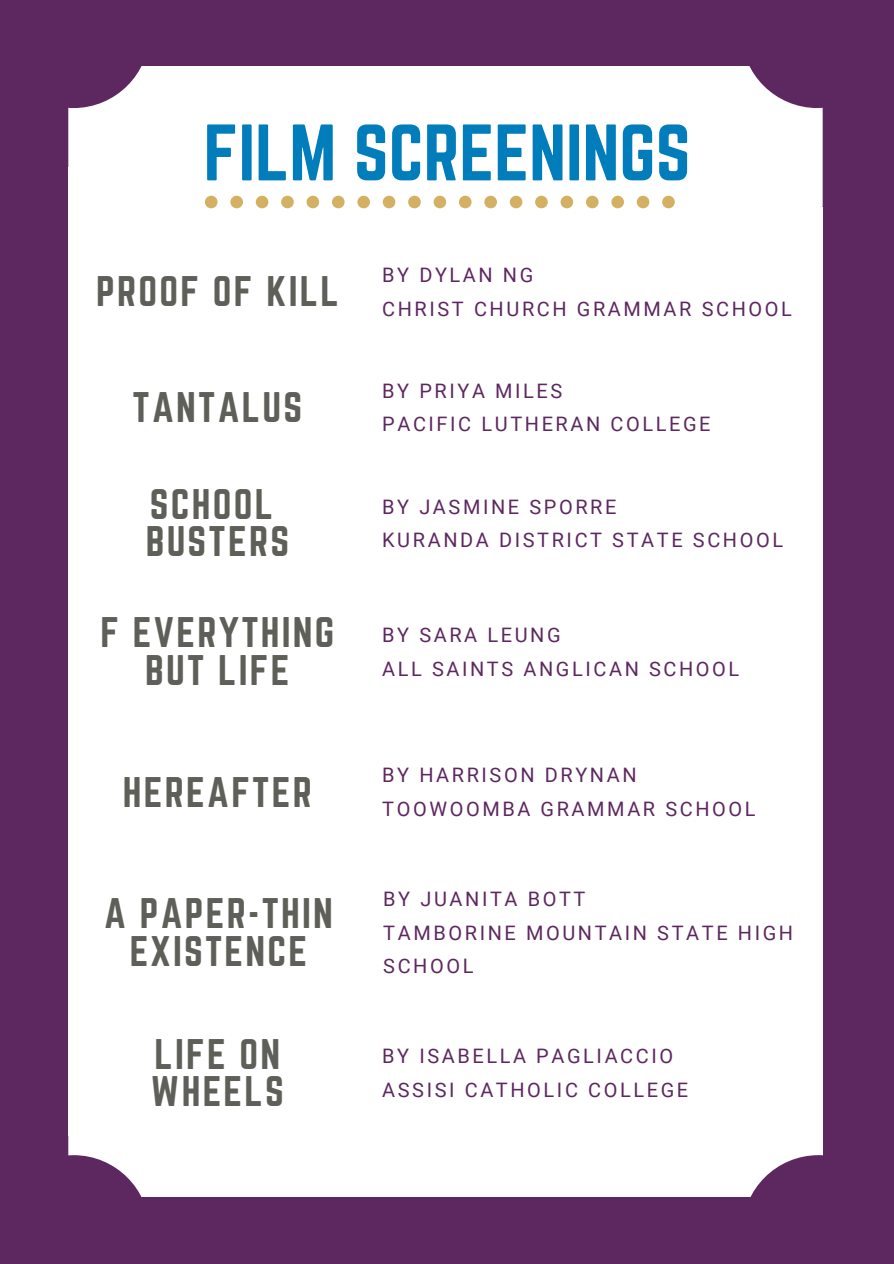
<style>
.page{position:relative;width:894px;height:1264px;background:#fff}
.page>*{position:absolute;margin:0;border:0;box-sizing:border-box;transform-origin:0 0}
.t1{font:69.9px "Norwester";color:#007dba}
.t2{font:37.5px/37.2px "Norwester";letter-spacing:.06em;color:#5f5f59}
.t3{font:19.95px/33.8px "Roboto";letter-spacing:.13em;color:#5d285f}
</style>
<div class="page">
<div style="left:0;top:0;width:893px;height:1263px;background:#5d285f"></div>
<svg style="left:68px;top:1052px;width:754px;height:144px;background:#efeaf0"></svg>
<div style="left:68px;top:66px;width:754px;height:141px;background:#fff"></div>
<div style="left:68px;top:167px;width:753px;height:968px;background:#fff"></div>
<div style="left:332px;top:196px;width:12px;height:12px;background:#d3b062;border-radius:50%"></div>
<div style="left:357px;top:196px;width:13px;height:12px;background:#d3b062;border-radius:50%"></div>
<div style="left:306px;top:196px;width:13px;height:12px;background:#d3b062;border-radius:50%"></div>
<div style="left:408px;top:196px;width:12px;height:12px;background:#d3b062;border-radius:50%"></div>
<svg style="left:205px;top:196px;width:12px;height:12px"></svg>
<div style="left:433px;top:196px;width:13px;height:12px;background:#d3b062;border-radius:50%"></div>
<div style="left:230px;top:196px;width:13px;height:12px;background:#d3b062;border-radius:50%"></div>
<div style="left:256px;top:196px;width:12px;height:12px;background:#d3b062;border-radius:50%"></div>
<div style="left:281px;top:196px;width:13px;height:12px;background:#d3b062;border-radius:50%"></div>
<div style="left:382px;top:196px;width:13px;height:12px;background:#d3b062;border-radius:50%"></div>
<div style="left:585px;top:196px;width:13px;height:12px;background:#d3b062;border-radius:50%"></div>
<div style="left:611px;top:196px;width:12px;height:12px;background:#d3b062;border-radius:50%"></div>
<div style="left:636px;top:196px;width:13px;height:12px;background:#d3b062;border-radius:50%"></div>
<div style="left:662px;top:196px;width:12px;height:12px;background:#d3b062;border-radius:50%"></div>
<div style="left:560px;top:196px;width:13px;height:12px;background:#d3b062;border-radius:50%"></div>
<div style="left:484px;top:196px;width:13px;height:12px;background:#d3b062;border-radius:50%"></div>
<div style="left:509px;top:196px;width:13px;height:12px;background:#d3b062;border-radius:50%"></div>
<div style="left:459px;top:196px;width:12px;height:12px;background:#d3b062;border-radius:50%"></div>
<div style="left:535px;top:196px;width:12px;height:12px;background:#d3b062;border-radius:50%"></div>
<p class="t1" style="left:203px;top:110px;width:488px">FILM SCREENINGS</p>
<p class="t2" style="left:96px;top:273px;width:244px">PROOF OF KILL</p>
<h2 class="t2" style="left:133px;top:388px;width:171px">TANTALUS</h2>
<h1 class="t3" style="left:382px;top:258px;width:153px">BY DYLAN NG</h1>
<h2 class="t3" style="left:382px;top:292px;width:411px">CHRIST CHURCH GRAMMAR SCHOOL</h2>
<h2 class="t3" style="left:382px;top:374px;width:182px">BY PRIYA MILES</h2>
<h2 class="t3" style="left:382px;top:408px;width:330px">PACIFIC LUTHERAN COLLEGE</h2>
<h2 class="t2" style="left:146px;top:485px;width:145px">SCHOOL<br>BUSTERS</h2>
<h2 class="t3" style="left:382px;top:490px;width:236px">BY JASMINE SPORRE</h2>
<h2 class="t3" style="left:382px;top:523px;width:402px">KURANDA DISTRICT STATE SCHOOL</h2>
<p class="t2" style="left:100px;top:614px;width:235px;text-align:center">F EVERYTHING<br>BUT LIFE</p>
<p class="t3" style="left:382px;top:618px;width:180px">BY SARA LEUNG</p>
<p class="t3" style="left:382px;top:652px;width:358px">ALL SAINTS ANGLICAN SCHOOL</p>
<p class="t2" style="left:123px;top:773px;width:190px">HEREAFTER</p>
<p class="t3" style="left:382px;top:758px;width:256px">BY HARRISON DRYNAN</p>
<p class="t3" style="left:382px;top:792px;width:375px">TOOWOOMBA GRAMMAR SCHOOL</p>
<p class="t2" style="left:104px;top:894px;width:230px;text-align:center">A PAPER-THIN<br>EXISTENCE</p>
<p class="t3" style="left:383px;top:882px;width:204px">BY JUANITA BOTT</p>
<p class="t3" style="left:383px;top:915px;width:411px">TAMBORINE MOUNTAIN STATE HIGH<br>SCHOOL</p>
<p class="t2" style="left:151px;top:1035px;width:134px">LIFE ON<br>WHEELS</p>
<p class="t3" style="left:382px;top:1039px;width:292px">BY ISABELLA PAGLIACCIO</p>
<p class="t3" style="left:382px;top:1073px;width:307px">ASSISI CATHOLIC COLLEGE</p>
</div>
